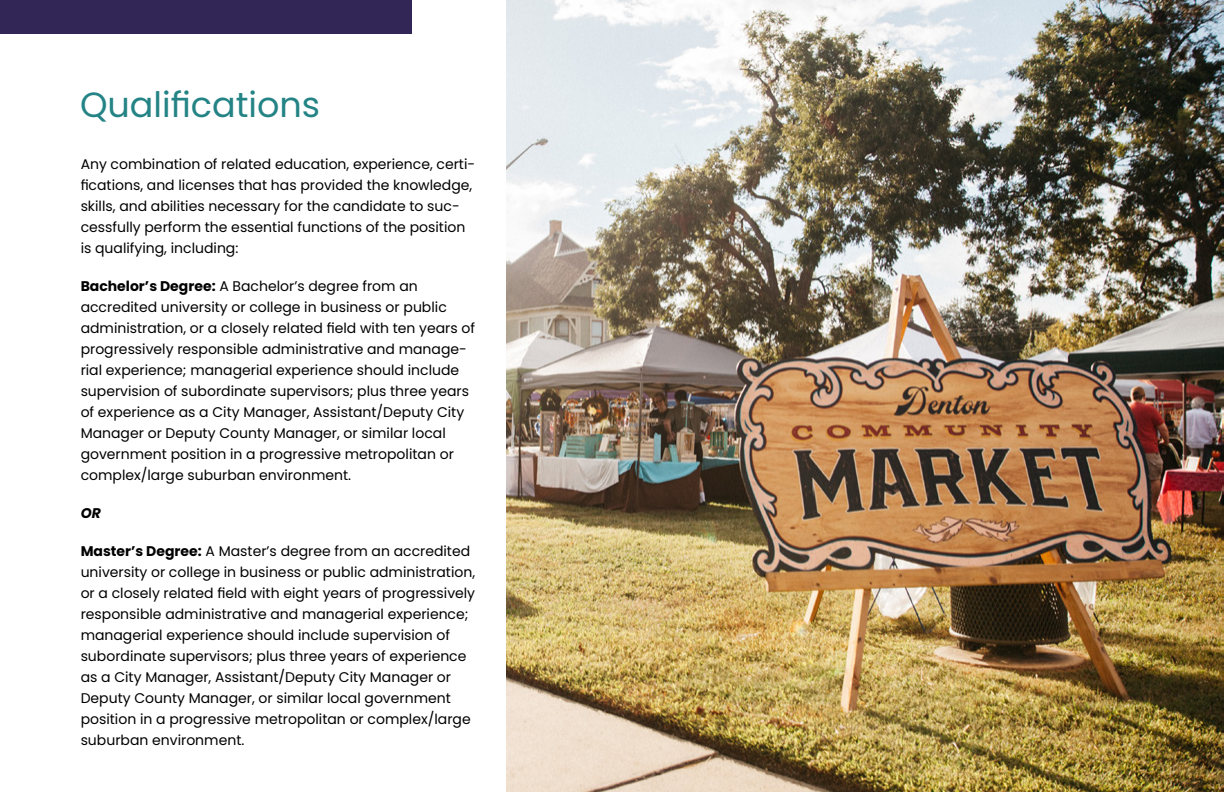
<style>
.page{position:relative;width:1224px;height:792px;background:#fff}
.page>*{position:absolute;margin:0;border:0;box-sizing:border-box;transform-origin:0 0}
.t1{font:35px "Poppins";color:#248385}
.t2{font:14px/21px "Poppins";color:#000}
.t3{font:italic 700 14px "Poppins";color:#000}
.s1{font-weight:700}
</style>
<div class="page">
<img style="left:506px;top:0;width:718px;height:792px">
<div style="left:0;top:0;width:412px;height:33px;background:#312655"></div>
<h1 class="t1" style="left:80px;top:84px;width:242px">Qualifications</h1>
<p class="t2" style="left:81px;top:154px;width:396px">Any combination of related education, experience, certi&shy;fications, and licenses that has provided the knowledge, skills, and abilities necessary for the candidate to suc&shy;cessfully perform the essential functions of the position is qualifying, including:</p>
<p class="t2" style="left:81px;top:276px;width:396px"><span class="s1">Bachelor’s Degree:</span> A Bachelor’s degree from an accredited university or college in business or public administration, or a closely related field with ten years of progressively responsible administrative and manage&shy;rial experience; managerial experience should include supervision of subordinate supervisors; plus three years of experience as a City Manager, Assistant/Deputy City Manager or Deputy County Manager, or similar local government position in a progressive metropolitan or complex/large suburban environment.</p>
<p class="t3" style="left:81px;top:505px;width:22px">OR</p>
<p class="t2" style="left:81px;top:541px;width:396px"><span class="s1">Master’s Degree:</span> A Master’s degree from an accredited university or college in business or public administration, or a closely related field with eight years of progressively responsible administrative and managerial experience; managerial experience should include supervision of subordinate supervisors; plus three years of experience as a City Manager, Assistant/Deputy City Manager or Deputy County Manager, or similar local government position in a progressive metropolitan or complex/large suburban environment.</p>
</div>
